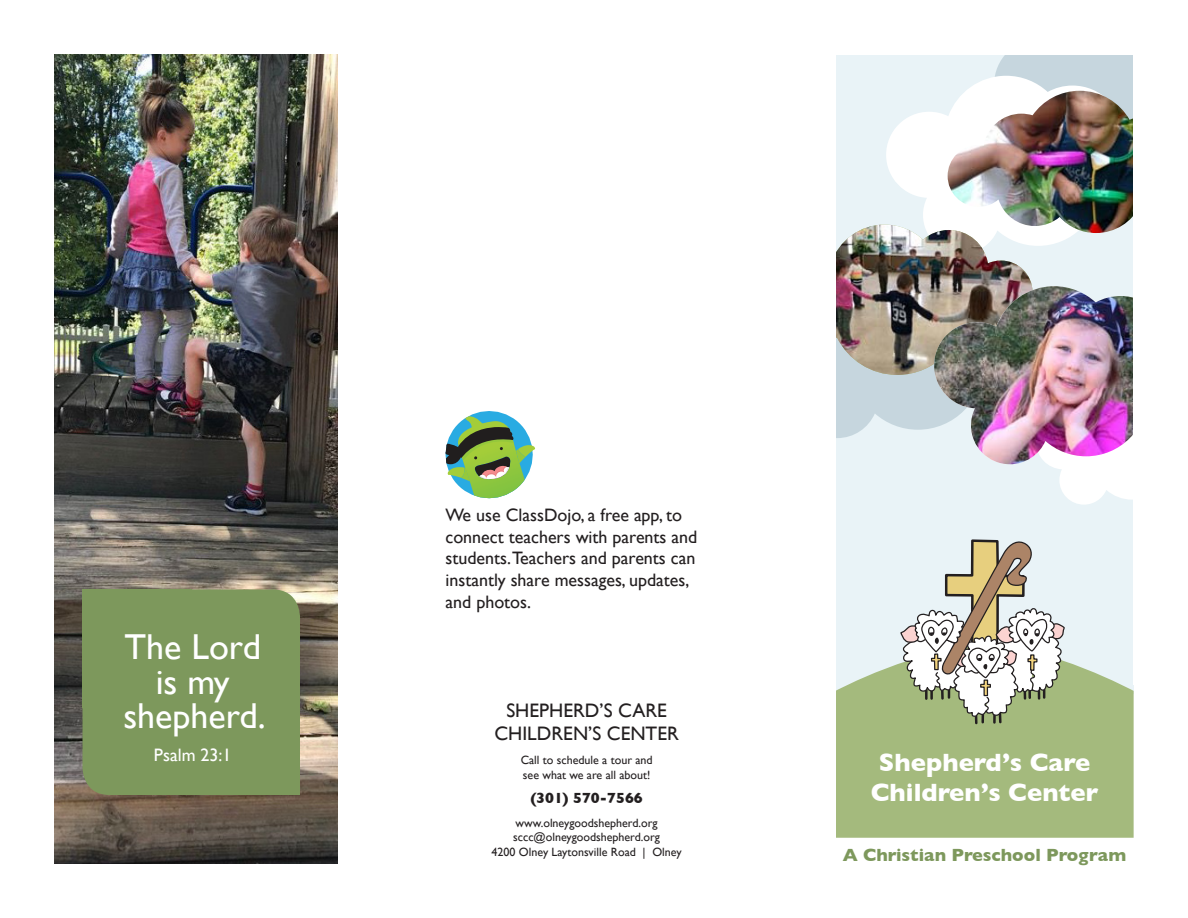
<style>
.page{position:relative;width:1188px;height:918px;background:#fff}
.page>*{position:absolute;margin:0;border:0;box-sizing:border-box;transform-origin:0 0}
.t1{font:36px/34.5px "Gill Sans";color:#fff;text-align:center}
.t2{font:700 25.5px "Gill Sans";color:#fff}
.t3{font:19.5px/23.4px "Gill Sans";color:#231f20;text-align:center}
.t4{font:18px/21.6px "Gill Sans";color:#231f20}
.t5{font:700 18px "Gill Sans";color:#7d985c}
.t6{font:18px "Gill Sans";color:#fff}
.t7{font:700 15px "Gill Sans";color:#231f20}
.t8{font:12px/14.4px "Gill Sans";color:#231f20}
</style>
<div class="page">
<img style="left:54px;top:54px;width:284px;height:810px">
<div style="left:82px;top:590px;width:218px;height:205px;background:#7d985c;border-radius:27px"></div>
<div style="left:214px;top:676px;width:86px;height:119px;background:#7d985c"></div>
<div style="left:82px;top:590px;width:110px;height:118px;background:#7d985c"></div>
<div style="left:836px;top:55px;width:298px;height:639px;background:#e9f3f7"></div>
<svg style="left:836px;top:646px;width:298px;height:192px;background:#aabf88"></svg>
<svg style="left:900px;top:539px;width:166px;height:184px"></svg>
<svg style="left:446px;top:411px;width:89px;height:87px"></svg>
<img style="left:836px;top:55px;width:298px;height:450px">
<img style="left:934px;top:286px;width:200px;height:178px">
<p class="t1" style="left:123px;top:630px;width:144px">The Lord is my shepherd.</p>
<p class="t6" style="left:154px;top:745px;width:79px">Psalm 23:1</p>
<p class="t4" style="left:446px;top:504px;width:253px">We use ClassDojo, a free app, to connect teachers with parents and students.Teachers and parents can instantly share messages, updates, and photos.</p>
<p class="t3" style="left:494px;top:698px;width:186px">Shepherd’s Care<br>Children’s Center</p>
<p class="t8" style="left:521px;top:753px;width:134px">Call to schedule a tour and see what we are all about!</p>
<p class="t7" style="left:530px;top:789px;width:114px">(301) 570-7566</p>
<p class="t8" style="left:516px;top:815px;width:144px">www.olneygoodshepherd.org</p>
<p class="t8" style="left:513px;top:830px;width:148px">sccc@olneygoodshepherd.org</p>
<p class="t8" style="left:492px;top:844px;width:192px">4200 Olney Laytonsville Road | Olney</p>
<p class="t2" style="left:879px;top:747px;width:213px">Shepherd’s Care</p>
<p class="t2" style="left:871px;top:778px;width:229px">Children’s Center</p>
<p class="t5" style="left:843px;top:844px;width:285px">A Christian Preschool Program</p>
</div>
